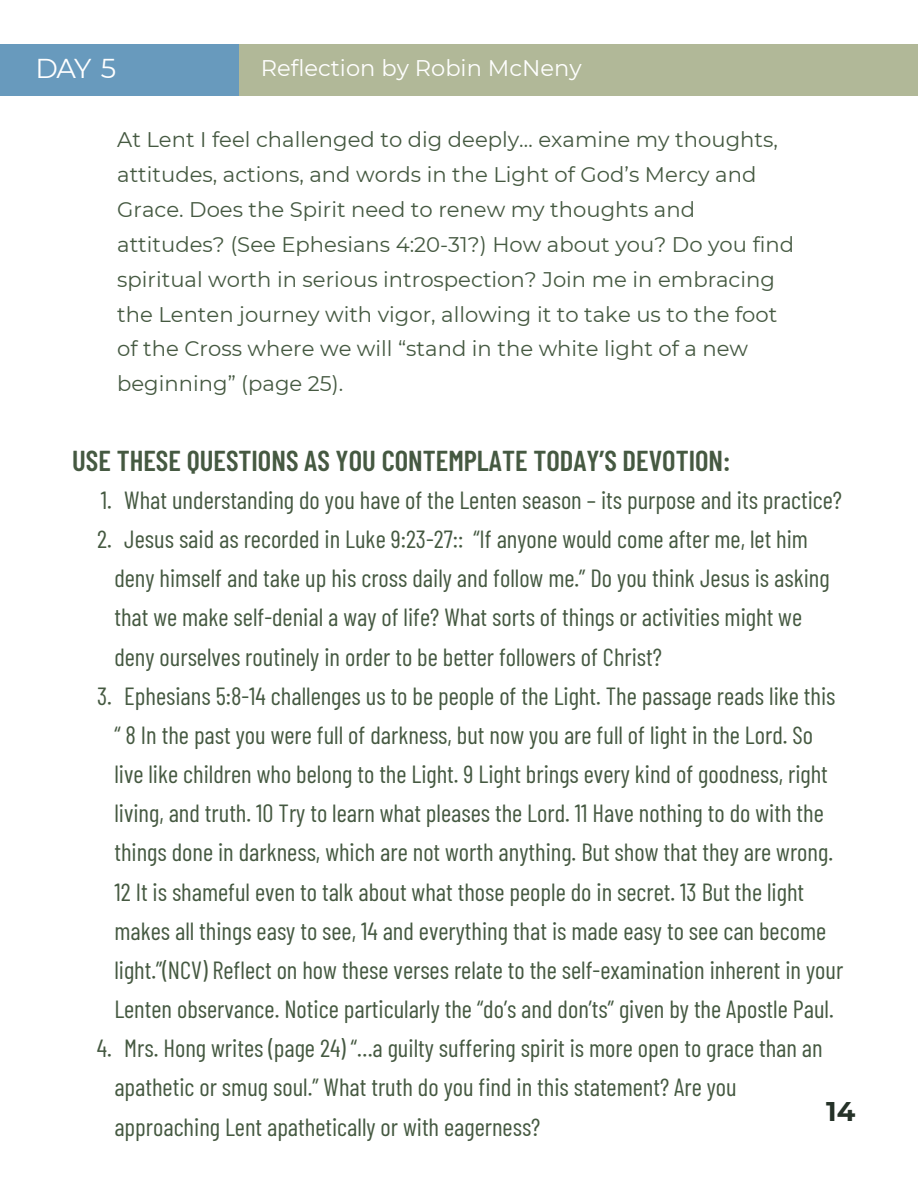
<style>
.page{position:relative;width:918px;height:1188px;background:#fff}
.page>*{position:absolute;margin:0;border:0;box-sizing:border-box;transform-origin:0 0}
.t1{font:600 28.8px "Barlow Condensed";color:#455941}
.t2{font:27.3px "Montserrat";color:#fff}
.t3{font:700 27px "Montserrat";color:#253228}
.t4{font:24.9px/39.2px "Barlow Condensed";color:#455941}
.t5{font:22.5px "Montserrat";color:#fff}
.t6{font:21.15px/34.8px "Montserrat";color:#455941}
</style>
<div class="page">
<div style="left:0;top:45px;width:918px;height:51px;background:#b1b898"></div>
<div style="left:0;top:45px;width:238px;height:51px;background:#689abd"></div>
<p class="t2" style="left:36px;top:49px;width:82px">DAY 5</p>
<p class="t5" style="left:261px;top:53px;width:322px">Reflection by Robin McNeny</p>
<p class="t6" style="left:117px;top:122px;width:679px">At Lent I feel challenged to dig deeply… examine my thoughts, attitudes, actions, and words in the Light of God’s Mercy and Grace. Does the Spirit need to renew my thoughts and attitudes? (See Ephesians 4:20-31?) How about you? Do you find spiritual worth in serious introspection? Join me in embracing the Lenten journey with vigor, allowing it to take us to the foot of the Cross where we will “stand in the white light of a new beginning” (page 25).</p>
<p class="t1" style="left:72px;top:440px;width:660px">USE THESE QUESTIONS AS YOU CONTEMPLATE TODAY’S DEVOTION:</p>
<p class="t4" style="left:101px;top:479px;width:743px">1. What understanding do you have of the Lenten season – its purpose and its practice?</p>
<p class="t4" style="left:124px;top:518px;width:685px">Jesus said as recorded in Luke 9:23-27:: “If anyone would come after me, let him</p>
<p class="t4" style="left:114px;top:557px;width:717px">deny himself and take up his cross daily and follow me.” Do you think Jesus is asking</p>
<p class="t4" style="left:114px;top:596px;width:689px">that we make self-denial a way of life? What sorts of things or activities might we</p>
<p class="t4" style="left:114px;top:635px;width:549px">deny ourselves routinely in order to be better followers of Christ?</p>
<p class="t4" style="left:97px;top:518px;width:16px">2.</p>
<p class="t4" style="left:114px;top:674px;width:730px;text-indent:10px">Ephesians 5:8-14 challenges us to be people of the Light. The passage reads like this “ 8 In the past you were full of darkness, but now you are full of light in the Lord. So live like children who belong to the Light. 9 Light brings every kind of goodness, right living, and truth. 10 Try to learn what pleases the Lord. 11 Have nothing to do with the things done in darkness, which are not worth anything. But show that they are wrong.<br>12 It is shameful even to talk about what those people do in secret. 13 But the light makes all things easy to see, 14 and everything that is made easy to see can become light.”(NCV) Reflect on how these verses relate to the self-examination inherent in your Lenten observance. Notice particularly the “do’s and don’ts” given by the Apostle Paul.</p>
<p class="t4" style="left:97px;top:674px;width:16px">3.</p>
<p class="t4" style="left:114px;top:1027px;width:710px;text-indent:10px">Mrs. Hong writes (page 24) “…a guilty suffering spirit is more open to grace than an apathetic or smug soul.” What truth do you find in this statement? Are you approaching Lent apathetically or with eagerness?</p>
<p class="t4" style="left:97px;top:1027px;width:17px">4.</p>
<p class="t3" style="left:826px;top:1091px;width:31px">14</p>
</div>
